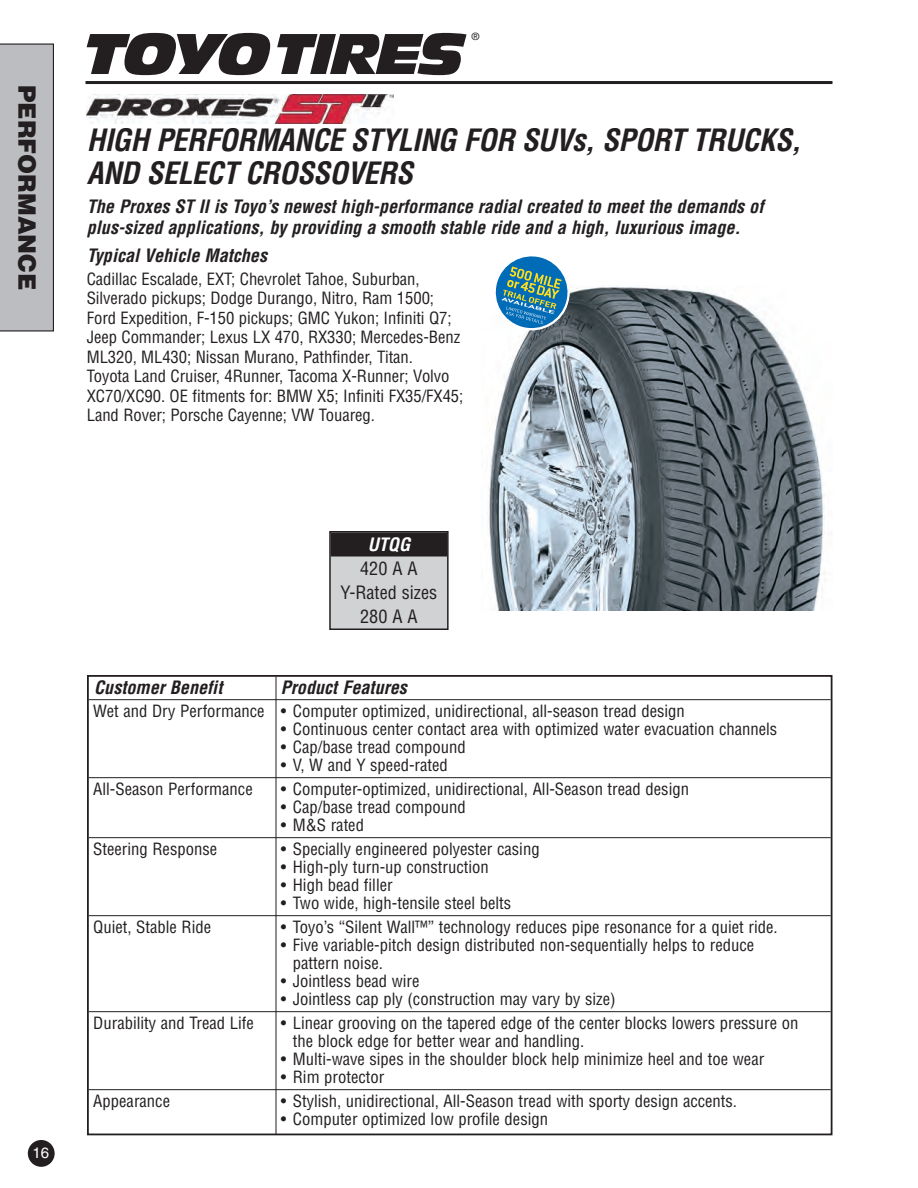
<style>
.page{position:relative;width:918px;height:1188px;background:#fff}
.page>*{position:absolute;margin:0;border:0;box-sizing:border-box;transform-origin:0 0}
.t1{font:italic 700 condensed 30px/33px "Helvetica";letter-spacing:-.015em;color:#231f20}
.t2{font:900 24px "Helvetica";color:#231f20}
.t3{font:italic 700 condensed 18px/21px "Helvetica";color:#231f20}
.t4{font:condensed 18px/24px "Helvetica";color:#231f20;text-align:center}
.t5{font:italic 700 condensed 18px "Helvetica";color:#fff}
.t6{font:condensed 16.5px/19.5px "Helvetica";color:#231f20}
.t7{font:15px "Helvetica";color:#fff}
.t8{font:10.2px "Helvetica";color:#231f20}
</style>
<div class="page">
<div style="left:28px;top:1140px;width:27px;height:27px;background:#231f20;border-radius:50%"></div>
<div style="left:0;top:44px;width:54px;height:288px;background:#bcbdc0"></div>
<hr style="left:86px;top:81px;width:746px;height:3px;background:#231f20">
<div style="left:87px;top:675px;width:745px;height:460px;border:2px solid #231f20"></div>
<hr style="left:89px;top:699px;width:742px;height:1px;background:#231f20">
<hr style="left:89px;top:777px;width:742px;height:1px;background:#231f20">
<hr style="left:89px;top:837px;width:742px;height:1px;background:#231f20">
<hr style="left:89px;top:915px;width:742px;height:1px;background:#231f20">
<hr style="left:89px;top:1011px;width:742px;height:1px;background:#231f20">
<hr style="left:89px;top:1089px;width:742px;height:1px;background:#231f20">
<hr style="left:276px;top:677px;width:1px;height:457px;background:#231f20">
<img style="left:488px;top:287px;width:337px;height:323px">
<div style="left:330px;top:532px;width:118px;height:97px;background:#d1d2d4"></div>
<div style="left:329px;top:531px;width:120px;height:99px;border:2px solid #231f20"></div>
<div style="left:331px;top:532px;width:116px;height:24px;background:#231f20"></div>
<svg style="left:87px;top:33px;width:183px;height:42px"></svg>
<svg style="left:277px;top:33px;width:190px;height:42px"></svg>
<img style="left:86px;top:94px;width:308px;height:30px">
<svg style="left:494px;top:256px;width:81px;height:77px"></svg>
<h2 class="t2" style="left:36px;top:85px;width:207px;rotate:90deg">PERFORMANCE</h2>
<p class="t8" style="left:472px;top:33px;width:9px">®</p>
<h1 class="t1" style="left:87px;top:124px;width:716px">HIGH PERFORMANCE STYLING FOR SUVs, SPORT TRUCKS,<br>AND SELECT CROSSOVERS</h1>
<p class="t3" style="left:87px;top:196px;width:678px">The Proxes ST II is Toyo’s newest high-performance radial created to meet the demands of plus-sized applications, by providing a smooth stable ride and a high, luxurious image.</p>
<p class="t3" style="left:87px;top:246px;width:182px">Typical Vehicle Matches</p>
<p class="t6" style="left:87px;top:269px;width:378px">Cadillac Escalade, EXT; Chevrolet Tahoe, Suburban, Silverado pickups; Dodge Durango, Nitro, Ram 1500; Ford Expedition, F-150 pickups; GMC Yukon; Infiniti Q7; Jeep Commander; Lexus LX 470, RX330; Mercedes-Benz ML320, ML430; Nissan Murano, Pathfinder, Titan.<br>Toyota Land Cruiser, 4Runner, Tacoma X-Runner; Volvo XC70/XC90. OE fitments for: BMW X5; Infiniti FX35/FX45; Land Rover; Porsche Cayenne; VW Touareg.</p>
<p class="t7" style="left:33px;top:1147px;width:18px">16</p>
<p class="t5" style="left:368px;top:534px;width:44px">UTQG</p>
<p class="t4" style="left:341px;top:557px;width:98px">420 A A<br>Y-Rated sizes<br>280 A A</p>
<p class="t3" style="left:94px;top:677px;width:130px">Customer Benefit</p>
<p class="t3" style="left:281px;top:677px;width:128px">Product Features</p>
<p class="t6" style="left:93px;top:702px;width:593px">Wet and Dry Performance • Computer optimized, unidirectional, all-season tread design</p>
<p class="t6" style="left:281px;top:720px;width:498px">• Continuous center contact area with optimized water evacuation channels</p>
<p class="t6" style="left:281px;top:738px;width:186px">• Cap/base tread compound</p>
<p class="t6" style="left:281px;top:756px;width:169px">• V, W and Y speed-rated</p>
<p class="t6" style="left:93px;top:780px;width:161px">All-Season Performance</p>
<p class="t6" style="left:281px;top:780px;width:410px">• Computer-optimized, unidirectional, All-Season tread design</p>
<p class="t6" style="left:281px;top:798px;width:186px">• Cap/base tread compound</p>
<p class="t6" style="left:281px;top:816px;width:85px">• M&amp;S rated</p>
<p class="t6" style="left:93px;top:840px;width:125px">Steering Response</p>
<p class="t6" style="left:281px;top:840px;width:260px">• Specially engineered polyester casing</p>
<p class="t6" style="left:281px;top:858px;width:210px">• High-ply turn-up construction</p>
<p class="t6" style="left:281px;top:876px;width:113px">• High bead filler</p>
<p class="t6" style="left:281px;top:894px;width:232px">• Two wide, high-tensile steel belts</p>
<p class="t6" style="left:93px;top:918px;width:119px">Quiet, Stable Ride</p>
<p class="t6" style="left:281px;top:918px;width:498px">• Toyo’s “Silent Wall™” technology reduces pipe resonance for a quiet ride.</p>
<p class="t6" style="left:293px;top:937px;width:463px;line-height:18px;text-indent:-12px">• Five variable-pitch design distributed non-sequentially helps to reduce pattern noise.</p>
<p class="t6" style="left:281px;top:972px;width:140px">• Jointless bead wire</p>
<p class="t6" style="left:281px;top:990px;width:336px">• Jointless cap ply (construction may vary by size)</p>
<p class="t6" style="left:93px;top:1014px;width:162px">Durability and Tread Life</p>
<p class="t6" style="left:293px;top:1015px;width:507px;line-height:18px;text-indent:-12px">• Linear grooving on the tapered edge of the center blocks lowers pressure on the block edge for better wear and handling.</p>
<p class="t6" style="left:281px;top:1050px;width:485px">• Multi-wave sipes in the shoulder block help minimize heel and toe wear</p>
<p class="t6" style="left:281px;top:1068px;width:105px">• Rim protector</p>
<p class="t6" style="left:93px;top:1092px;width:78px">Appearance</p>
<p class="t6" style="left:281px;top:1092px;width:458px">• Stylish, unidirectional, All-Season tread with sporty design accents.</p>
<p class="t6" style="left:281px;top:1110px;width:269px">• Computer optimized low profile design</p>
</div>
